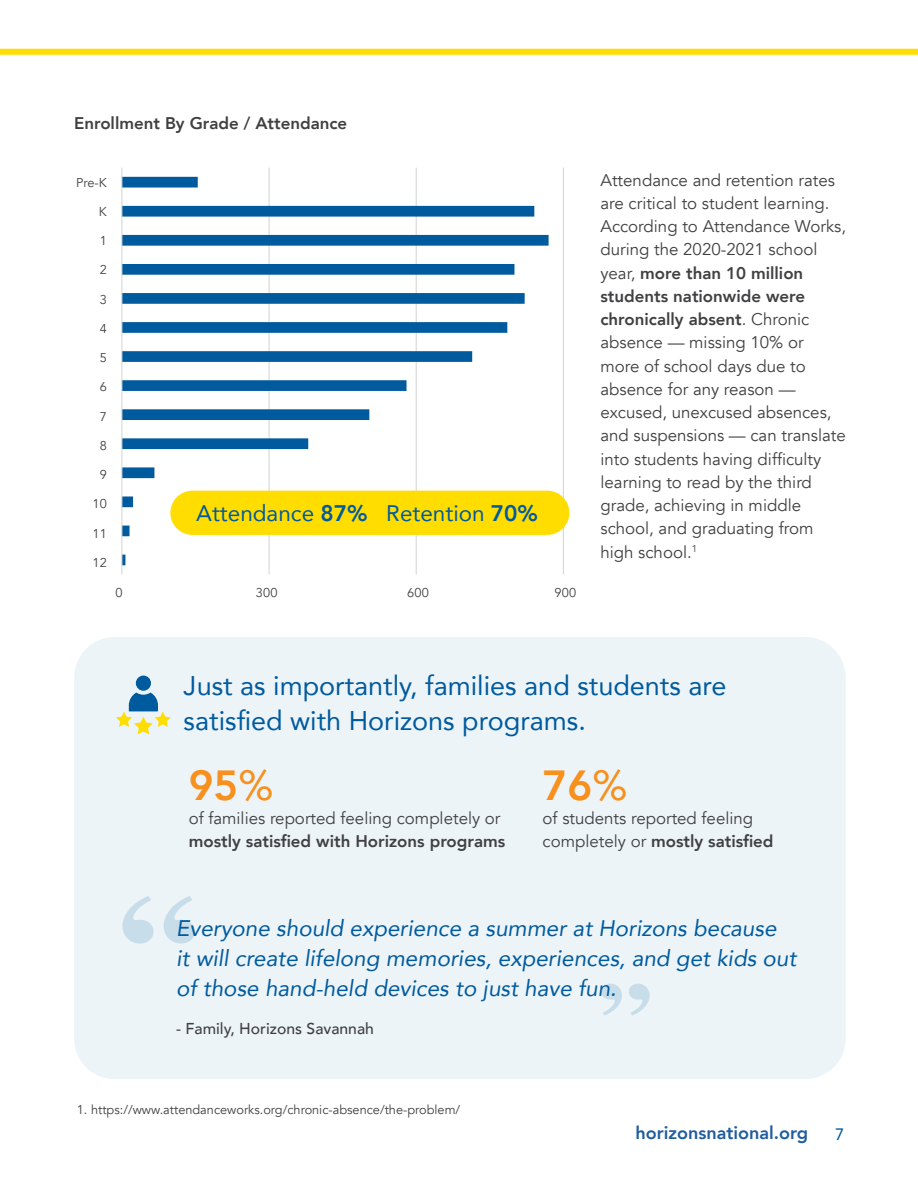
<style>
.page{position:relative;width:918px;height:1188px;background:#fff}
.page>*{position:absolute;margin:0;border:0;box-sizing:border-box;transform-origin:0 0}
.t1{font:800 42px "Avenir";color:#f7901d}
.t2{font:27px/34.5px "Avenir";color:#005a9e}
.t3{font:italic 22.5px/30px "Avenir";color:#005a9e}
.t4{font:22.5px "Avenir";color:#005a9e}
.t5{font:800 18px "Avenir";color:#205d9e}
.t6{font:16.8px/23.2px "Avenir";color:#404042}
.t7{font:800 16.8px "Avenir";color:#404042}
.t8{font:16.5px "Avenir";color:#005a9e}
.t9{font:500 15.75px "Avenir";color:#404042}
.t10{font:12.75px "Avenir";color:#404042}
.s1{font-weight:800}
.s2{font-weight:400}
</style>
<div class="page">
<div style="left:0;top:49px;width:918px;height:6px;background:#fd0"></div>
<div style="left:74px;top:637px;width:772px;height:442px;background:#ecf4f8;border-radius:40px"></div>
<hr style="left:563px;top:168px;width:1px;height:406px;background:#d1d3d4">
<hr style="left:416px;top:168px;width:1px;height:406px;background:#d1d3d4">
<hr style="left:269px;top:168px;width:1px;height:406px;background:#d1d3d4">
<svg style="left:122px;top:177px;width:427px;height:388px"></svg>
<hr style="left:121px;top:168px;width:1px;height:406px;background:#d1d3d4">
<div style="left:170px;top:491px;width:399px;height:44px;background:#fd0;border-radius:22px"></div>
<svg style="left:164px;top:896px;width:31px;height:48px"></svg>
<svg style="left:122px;top:896px;width:32px;height:48px"></svg>
<svg style="left:601px;top:984px;width:21px;height:32px"></svg>
<svg style="left:629px;top:984px;width:21px;height:32px"></svg>
<div style="left:136px;top:676px;width:15px;height:15px;background:#005a9e;border-radius:50%"></div>
<svg style="left:116px;top:693px;width:55px;height:41px"></svg>
<p class="t7" style="left:74px;top:110px;width:275px">Enrollment By Grade / Attendance</p>
<p class="t10" style="left:76px;top:175px;width:32px">Pre-K</p>
<p class="t10" style="left:99px;top:204px;width:10px">K</p>
<p class="t10" style="left:100px;top:233px;width:9px">1</p>
<p class="t10" style="left:100px;top:263px;width:9px">2</p>
<p class="t10" style="left:100px;top:292px;width:9px">3</p>
<p class="t10" style="left:100px;top:321px;width:9px">4</p>
<p class="t10" style="left:100px;top:350px;width:9px">5</p>
<p class="t10" style="left:100px;top:380px;width:9px">6</p>
<p class="t10" style="left:100px;top:409px;width:9px">7</p>
<p class="t10" style="left:100px;top:438px;width:9px">8</p>
<p class="t10" style="left:100px;top:467px;width:9px">9</p>
<p class="t10" style="left:93px;top:496px;width:16px">10</p>
<p class="t10" style="left:93px;top:526px;width:16px">11</p>
<p class="t10" style="left:93px;top:555px;width:16px">12</p>
<h3 class="t4" style="left:196px;top:495px;width:343px">Attendance <span class="s1">87%</span> Retention <span class="s1">70%</span></h3>
<p class="t10" style="left:115px;top:585px;width:9px">0</p>
<p class="t10" style="left:256px;top:585px;width:23px">300</p>
<p class="t10" style="left:407px;top:585px;width:23px">600</p>
<p class="t10" style="left:554px;top:585px;width:23px">900</p>
<p class="t6" style="left:600px;top:169px;width:247px">Attendance and retention rates are critical to student learning.<br>According to Attendance Works, during the 2020-2021 school year, <span class="s1">more than 10 million students nationwide were chronically absent</span>. Chronic absence — missing 10% or more of school days due to absence for any reason — excused, unexcused absences, and suspensions — can translate into students having difficulty learning to read by the third grade, achieving in middle school, and graduating from high school.<sup>1</sup></p>
<h2 class="t2" style="left:184px;top:668px;width:544px">Just as importantly, families and students are satisfied with Horizons programs.</h2>
<h1 class="t1" style="left:189px;top:753px;width:86px">95<span class="s2">%</span></h1>
<p class="t6" style="left:189px;top:807px;width:313px">of families reported feeling completely or</p>
<p class="t7" style="left:189px;top:828px;width:318px">mostly satisfied with Horizons programs</p>
<h1 class="t1" style="left:543px;top:753px;width:86px">76<span class="s2">%</span></h1>
<p class="t6" style="left:543px;top:807px;width:232px">of students reported feeling completely or <span class="s1">mostly satisfied</span></p>
<h3 class="t3" style="left:176px;top:913px;width:622px">Everyone should experience a summer at Horizons because<br>it will create lifelong memories, experiences, and get kids out of those hand-held devices to just have fun.</h3>
<p class="t9" style="left:176px;top:1015px;width:199px">- Family, Horizons Savannah</p>
<p class="t10" style="left:77px;top:1102px;width:385px">1. https://www.attendanceworks.org/chronic-absence/the-problem/</p>
<p class="t5" style="left:636px;top:1119px;width:174px">horizonsnational.org</p>
<p class="t8" style="left:835px;top:1121px;width:11px">7</p>
</div>
